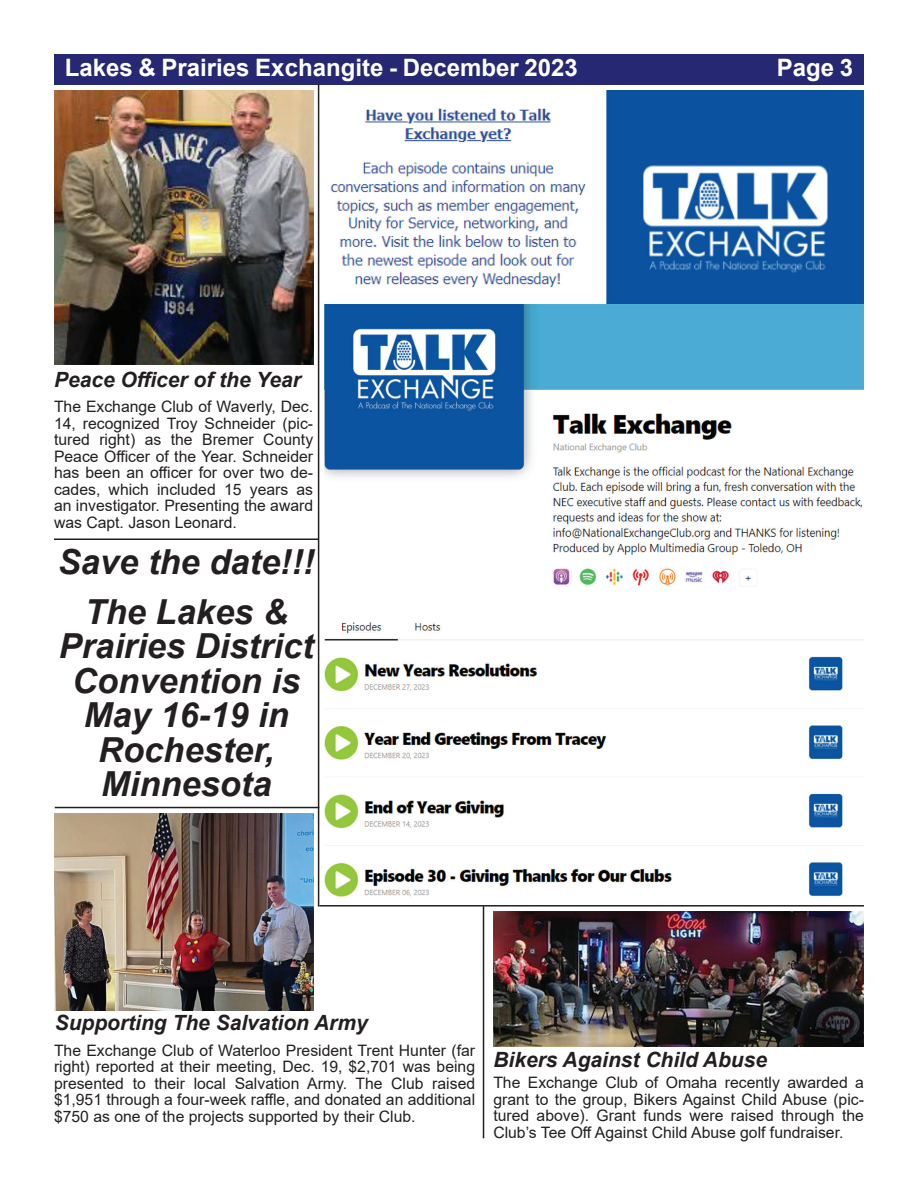
<style>
.page{position:relative;width:918px;height:1188px;background:#fff}
.page>*{position:absolute;margin:0;border:0;box-sizing:border-box;transform-origin:0 0}
.t1{font:italic 700 34.5px/34.5px "Arial";color:#231f20;text-align:center}
.t2{font:700 24px "Arial";color:#fff}
.t3{font:italic 700 21px "Arial";color:#231f20}
.t4{font:15.75px/16.5px "Arial";color:#231f20;text-align:justify}
</style>
<div class="page">
<div style="left:54px;top:54px;width:810px;height:30px;background:#272873"></div>
<hr style="left:54px;top:538px;width:265px;height:2px;background:#231f20">
<hr style="left:483px;top:906px;width:1px;height:232px;background:#231f20">
<hr style="left:318px;top:84px;width:1px;height:823px;background:#231f20">
<img style="left:324px;top:91px;width:540px;height:806px">
<img style="left:54px;top:91px;width:259px;height:274px">
<img style="left:493px;top:912px;width:371px;height:134px">
<img style="left:54px;top:813px;width:259px;height:197px">
<hr style="left:55px;top:807px;width:264px;height:1px;background:#231f20">
<hr style="left:319px;top:905px;width:545px;height:2px;background:#231f20">
<h2 class="t2" style="left:65px;top:51px;width:515px">Lakes &amp; Prairies Exchangite - December 2023</h2>
<h2 class="t2" style="left:777px;top:51px;width:78px">Page 3</h2>
<h3 class="t3" style="left:54px;top:365px;width:248px">Peace Officer of the Year</h3>
<p class="t4" style="left:54px;top:398px;width:261px">The Exchange Club of Waverly, Dec.<br>14, recognized Troy Schneider (pic&shy;tured right) as the Bremer County Peace Officer of the Year. Schneider has been an officer for over two de&shy;cades, which included 15 years as an investigator. Presenting the award was Capt. Jason Leonard.</p>
<h1 class="t1" style="left:58px;top:539px;width:258px;line-height:49.5px">Save the date!!!<br>The Lakes &amp;</h1>
<h1 class="t1" style="left:59px;top:630px;width:257px">Prairies District<br>Convention is<br>May 16-19 in<br>Rochester,<br>Minnesota</h1>
<h3 class="t3" style="left:55px;top:1009px;width:315px">Supporting The Salvation Army</h3>
<p class="t4" style="left:54px;top:1042px;width:423px">The Exchange Club of Waterloo President Trent Hunter (far right) reported at their meeting, Dec. 19, $2,701 was being presented to their local Salvation Army. The Club raised $1,951 through a four-week raffle, and donated an additional $750 as one of the projects supported by their Club.</p>
<h3 class="t3" style="left:493px;top:1045px;width:275px">Bikers Against Child Abuse</h3>
<p class="t4" style="left:493px;top:1074px;width:372px">The Exchange Club of Omaha recently awarded a grant to the group, Bikers Against Child Abuse (pic&shy;tured above). Grant funds were raised through the Club’s Tee Off Against Child Abuse golf fundraiser.</p>
</div>
